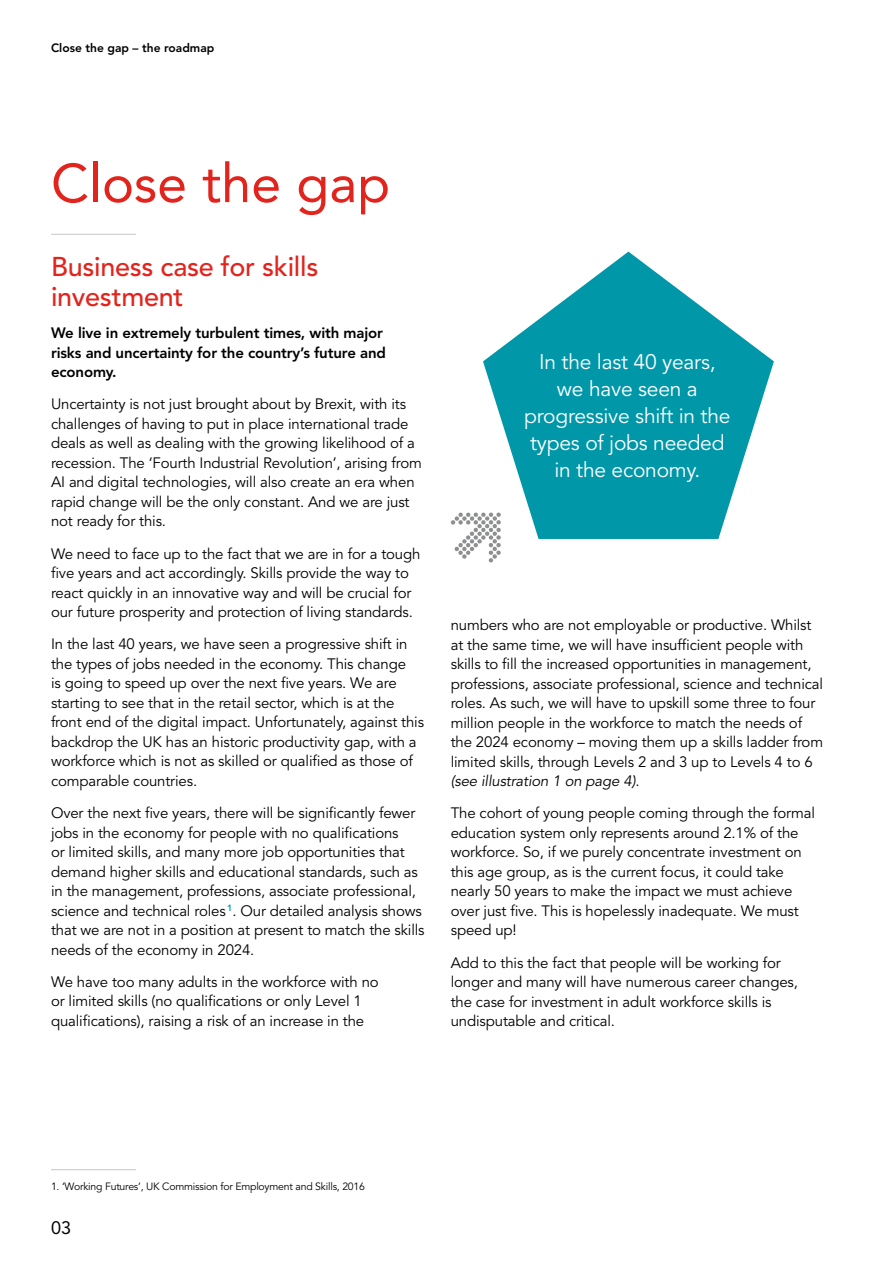
<style>
.page{position:relative;width:893px;height:1263px;background:#fff}
.page>*{position:absolute;margin:0;border:0;box-sizing:border-box;transform-origin:0 0}
.t1{font:54px "Avenir";color:#e2241d}
.t2{font:500 27px/30px "Avenir";letter-spacing:-.01em;color:#e2241d}
.t3{font:21px/27px "Avenir";letter-spacing:-.01em;color:#fff;text-align:center}
.t4{font:18px "Avenir";color:#000}
.t5{font:15px/19.5px "Avenir";letter-spacing:-.01em;color:#000}
.t6{font:800 15px/19.5px "Avenir";letter-spacing:-.01em;color:#000}
.t7{font:800 12px "Avenir";color:#000}
.t8{font:10.5px "Avenir";letter-spacing:-.02em;color:#000}
.s1{font-style:italic}
</style>
<div class="page">
<svg style="left:483px;top:252px;width:291px;height:287px;fill:#0098a9"></svg>
<hr style="left:51px;top:234px;width:85px;height:1px;background:#c6c6c6">
<svg style="left:451px;top:512px;width:50px;height:51px"></svg>
<hr style="left:51px;top:1169px;width:85px;height:1px;background:#c6c6c6">
<p class="t7" style="left:51px;top:40px;width:165px">Close the gap – the roadmap</p>
<h1 class="t1" style="left:51px;top:152px;width:341px">Close the gap</h1>
<h2 class="t2" style="left:51px;top:252px;width:269px">Business case for skills investment</h2>
<p class="t6" style="left:51px;top:323px;width:336px">We live in extremely turbulent times, with major risks and uncertainty for the country’s future and economy.</p>
<p class="t5" style="left:51px;top:395px;width:372px">Uncertainty is not just brought about by Brexit, with its challenges of having to put in place international trade deals as well as dealing with the growing likelihood of a recession. The ‘Fourth Industrial Revolution’, arising from AI and digital technologies, will also create an era when rapid change will be the only constant. And we are just not ready for this.</p>
<p class="t5" style="left:51px;top:544px;width:371px">We need to face up to the fact that we are in for a tough five years and act accordingly. Skills provide the way to react quickly in an innovative way and will be crucial for our future prosperity and protection of living standards.</p>
<p class="t5" style="left:51px;top:635px;width:375px">In the last 40 years, we have seen a progressive shift in the types of jobs needed in the economy. This change<br>is going to speed up over the next five years. We are starting to see that in the retail sector, which is at the front end of the digital impact. Unfortunately, against this backdrop the UK has an historic productivity gap, with a workforce which is not as skilled or qualified as those of comparable countries.</p>
<p class="t5" style="left:51px;top:804px;width:375px">Over the next five years, there will be significantly fewer jobs in the economy for people with no qualifications<br>or limited skills, and many more job opportunities that demand higher skills and educational standards, such as in the management, professions, associate professional, science and technical roles <sup>1</sup>. Our detailed analysis shows that we are not in a position at present to match the skills needs of the economy in 2024.</p>
<p class="t5" style="left:51px;top:972px;width:329px">We have too many adults in the workforce with no or limited skills (no qualifications or only Level 1 qualifications), raising a risk of an increase in the</p>
<h3 class="t3" style="left:524px;top:348px;width:208px">In the last 40 years, we have seen a progressive shift in the types of jobs needed in the economy.</h3>
<p class="t5" style="left:451px;top:616px;width:374px">numbers who are not employable or productive. Whilst at the same time, we will have insufficient people with skills to fill the increased opportunities in management, professions, associate professional, science and technical roles. As such, we will have to upskill some three to four million people in the workforce to match the needs of the 2024 economy – moving them up a skills ladder from limited skills, through Levels 2 and 3 up to Levels 4 to 6 <span class="s1">(see illustration 1 on page 4)</span>.</p>
<p class="t5" style="left:451px;top:804px;width:366px">The cohort of young people coming through the formal education system only represents around 2.1% of the workforce. So, if we purely concentrate investment on this age group, as is the current focus, it could take nearly 50 years to make the impact we must achieve over just five. This is hopelessly inadequate. We must speed up!</p>
<p class="t5" style="left:451px;top:953px;width:349px">Add to this the fact that people will be working for longer and many will have numerous career changes, the case for investment in adult workforce skills is undisputable and critical.</p>
<p class="t8" style="left:51px;top:1180px;width:316px">1. ‘Working Futures’, UK Commission for Employment and Skills, 2016</p>
<p class="t4" style="left:51px;top:1217px;width:22px">03</p>
</div>
